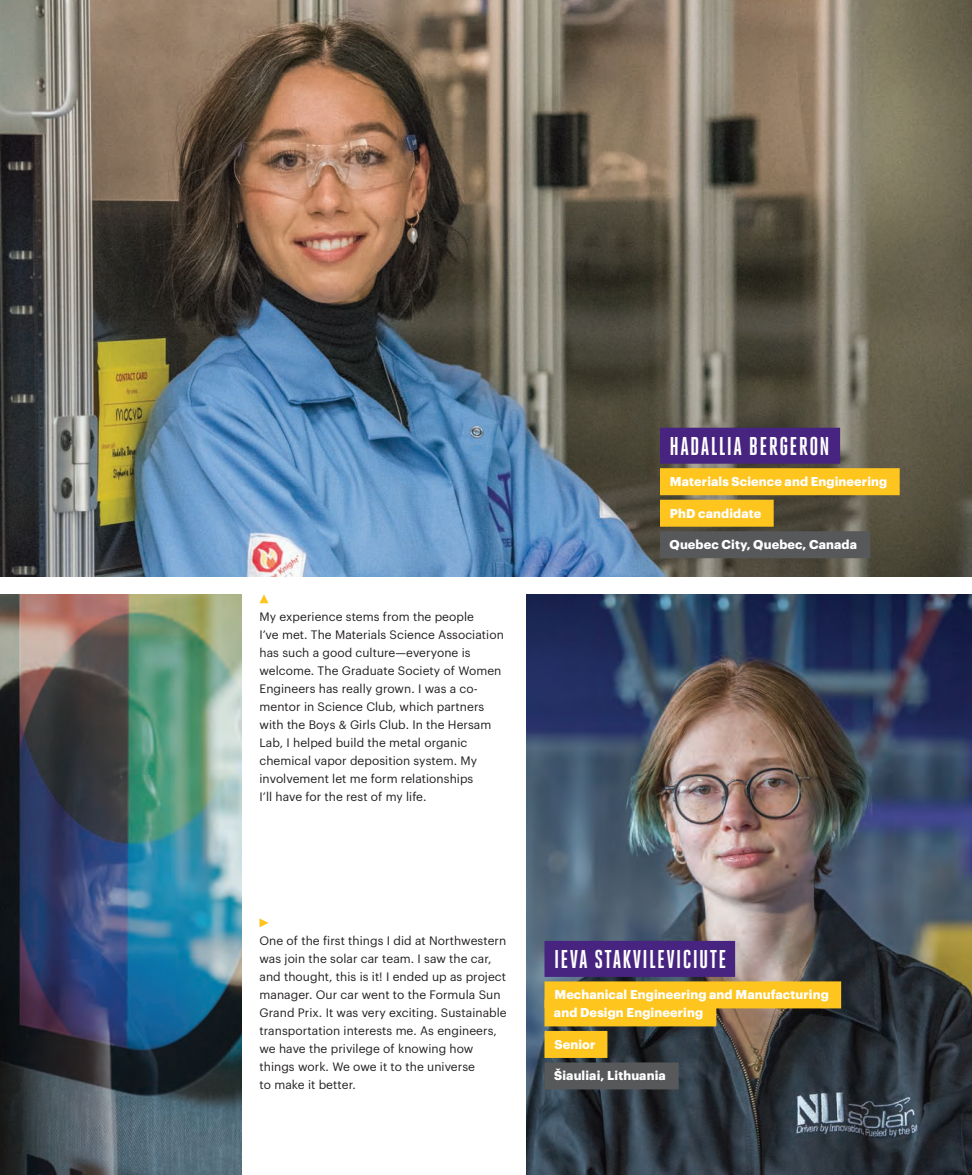
<style>
.page{position:relative;width:972px;height:1175px;background:#fff}
.page>*{position:absolute;margin:0;border:0;box-sizing:border-box;transform-origin:0 0}
.head___callout___her{font:700 25.65px "Heroic Condensed";letter-spacing:.05em;color:#fff}
.opening_graphik_reg{font:700 12.6px "Graphik";letter-spacing:.01em;color:#fff}
.body_text{font:12px/18px "Graphik";letter-spacing:.005em;color:#231f20}
.s1{font-size:11.55px}
</style>
<div class="page">
<img style="left:0;top:0;width:972px;height:576px">
<img style="left:526px;top:594px;width:446px;height:580px">
<img style="left:0;top:594px;width:242px;height:580px">
<div style="left:544px;top:1062px;width:135px;height:27px;background:#57585a"></div>
<div style="left:544px;top:1030px;width:63px;height:28px;background:#fec51f"></div>
<div style="left:544px;top:981px;width:297px;height:27px;background:#fec51f"></div>
<div style="left:544px;top:999px;width:172px;height:27px;background:#fec51f"></div>
<div style="left:544px;top:940px;width:191px;height:36px;background:#472480"></div>
<svg style="left:260px;top:594px;width:8px;height:9px"></svg>
<svg style="left:260px;top:918px;width:8px;height:9px"></svg>
<div style="left:660px;top:428px;width:180px;height:36px;background:#472480"></div>
<div style="left:660px;top:468px;width:240px;height:27px;background:#fec51f"></div>
<div style="left:660px;top:500px;width:114px;height:26px;background:#fec51f"></div>
<div style="left:660px;top:531px;width:210px;height:27px;background:#57585a"></div>
<p class="body_text" style="left:259px;top:607px;width:246px">My experience stems from the people<br>I’ve met. The Materials Science Association has such a good culture—everyone is welcome. The Graduate Society of Women Engineers has really grown. I was a co&shy;mentor in Science Club, which partners with the Boys <span class="s1">&amp;</span> Girls Club. In the Hersam Lab, I helped build the metal organic chemical vapor deposition system. My involvement let me form relationships<br>I’ll have for the rest of my life.</p>
<p class="head___callout___her" style="left:670px;top:431px;width:162px">HADALLIA BERGERON</p>
<p class="opening_graphik_reg" style="left:670px;top:472px;width:219px">Materials Science and Engineering</p>
<p class="opening_graphik_reg" style="left:670px;top:503px;width:93px">PhD candidate</p>
<p class="opening_graphik_reg" style="left:670px;top:535px;width:189px">Quebec City, Quebec, Canada</p>
<p class="body_text" style="left:260px;top:931px;width:249px">One of the first things I did at Northwestern was join the solar car team. I saw the car, and thought, this is it! I ended up as project manager. Our car went to the Formula Sun Grand Prix. It was very exciting. Sustainable transportation interests me. As engineers, we have the privilege of knowing how things work. We owe it to the universe<br>to make it better.</p>
<p class="head___callout___her" style="left:554px;top:944px;width:174px">IEVA STAKVILEVICIUTE</p>
<p class="opening_graphik_reg" style="left:554px;top:985px;width:276px">Mechanical Engineering and Manufacturing</p>
<p class="opening_graphik_reg" style="left:554px;top:1003px;width:151px">and Design Engineering</p>
<p class="opening_graphik_reg" style="left:554px;top:1034px;width:43px">Senior</p>
<p class="opening_graphik_reg" style="left:554px;top:1066px;width:113px">Šiauliai, Lithuania</p>
</div>
